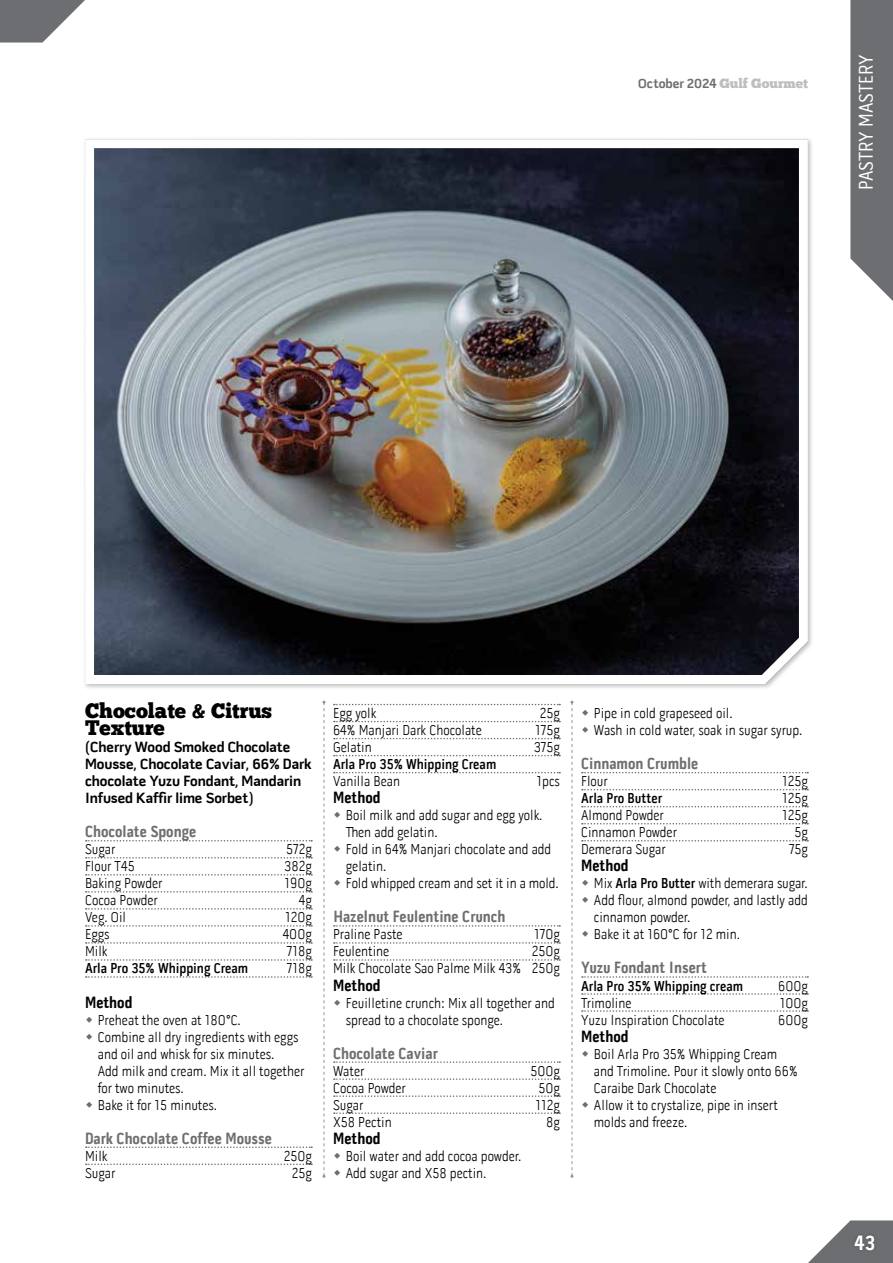
<style>
.page{position:relative;width:893px;height:1263px;background:#fff}
.page>*{position:absolute;margin:0;border:0;box-sizing:border-box;transform-origin:0 0}
.t1{font:21px/17.1px "Chunk Five";color:#000}
.t2{font:700 21px "Pill Gothic 300 mg";color:#fff}
.t3{font:19.95px "Pill Gothic 300 mg";color:#fff}
.t4{font:700 16.5px "Pill Gothic 300 mg";color:#6d6e71}
.t5{font:700 16.5px "Pill Gothic 300 mg";color:#000}
.t6{font:700 15px/17px "Pill Gothic 600 mg";letter-spacing:-.005em;color:#000}
.t7{font:300 14.55px/17px "Pill Gothic 300 mg";color:#000}
.t8{font:600 14.55px "Pill Gothic 300 mg";color:#000}
.t9{font:700 13.5px "Pill Gothic 600 mg";color:#6d6e71}
.s1{font-family:"Chunk Five";font-weight:400;color:#bcbec0}
.s2{font-weight:600}
</style>
<div class="page">
<svg style="left:322px;top:701px;width:3px;height:477px"></svg>
<svg style="left:570px;top:701px;width:3px;height:477px"></svg>
<svg style="left:86px;top:840px;width:226px;height:1px"></svg>
<svg style="left:86px;top:857px;width:226px;height:1px"></svg>
<svg style="left:86px;top:874px;width:226px;height:1px"></svg>
<svg style="left:86px;top:891px;width:226px;height:1px"></svg>
<svg style="left:86px;top:908px;width:226px;height:2px"></svg>
<svg style="left:86px;top:925px;width:226px;height:2px"></svg>
<svg style="left:86px;top:942px;width:226px;height:2px"></svg>
<svg style="left:86px;top:959px;width:226px;height:2px"></svg>
<svg style="left:86px;top:976px;width:226px;height:2px"></svg>
<svg style="left:86px;top:1146px;width:226px;height:2px"></svg>
<svg style="left:86px;top:1163px;width:226px;height:2px"></svg>
<svg style="left:334px;top:704px;width:226px;height:1px"></svg>
<svg style="left:334px;top:721px;width:226px;height:1px"></svg>
<svg style="left:334px;top:738px;width:226px;height:1px"></svg>
<svg style="left:334px;top:755px;width:226px;height:1px"></svg>
<svg style="left:334px;top:772px;width:226px;height:1px"></svg>
<svg style="left:334px;top:925px;width:226px;height:2px"></svg>
<svg style="left:334px;top:942px;width:226px;height:2px"></svg>
<svg style="left:334px;top:959px;width:226px;height:2px"></svg>
<svg style="left:334px;top:1061px;width:226px;height:2px"></svg>
<svg style="left:334px;top:1078px;width:226px;height:2px"></svg>
<svg style="left:334px;top:1095px;width:226px;height:2px"></svg>
<svg style="left:334px;top:1112px;width:226px;height:2px"></svg>
<svg style="left:582px;top:772px;width:226px;height:1px"></svg>
<svg style="left:582px;top:789px;width:226px;height:1px"></svg>
<svg style="left:582px;top:806px;width:226px;height:1px"></svg>
<svg style="left:582px;top:823px;width:226px;height:1px"></svg>
<svg style="left:582px;top:840px;width:226px;height:1px"></svg>
<svg style="left:582px;top:976px;width:226px;height:2px"></svg>
<svg style="left:582px;top:993px;width:226px;height:2px"></svg>
<svg style="left:582px;top:1010px;width:226px;height:2px"></svg>
<img style="left:84px;top:138px;width:728px;height:550px">
<svg style="left:850px;top:0;width:43px;height:301px"></svg>
<svg style="left:808px;top:1220px;width:85px;height:43px"></svg>
<div style="left:851px;top:1232px;width:27px;height:21px;background:#666769"></div>
<svg style="left:0;top:0;width:85px;height:43px"></svg>
<p class="t9" style="left:638px;top:75px;width:171px">October 2024 <span class="s1">Gulf Gourmet</span></p>
<h2 class="t3" style="left:854px;top:190px;width:137px;rotate:-90deg">PASTRY MASTERY</h2>
<h1 class="t1" style="left:85px;top:702px;width:189px">Chocolate &amp; Citrus<br>Texture</h1>
<p class="t6" style="left:85px;top:739px;width:228px">(Cherry Wood Smoked Chocolate<br>Mousse, Chocolate Caviar, 66% Dark chocolate Yuzu Fondant, Mandarin<br>Infused Kaffir lime Sorbet)</p>
<p class="t4" style="left:85px;top:821px;width:113px">Chocolate Sponge</p>
<p class="t7" style="left:85px;top:841px;width:32px">Sugar</p>
<p class="t7" style="left:286px;top:841px;width:27px">572g</p>
<p class="t7" style="left:85px;top:858px;width:51px">Flour T45</p>
<p class="t7" style="left:284px;top:858px;width:29px">382g</p>
<p class="t7" style="left:85px;top:875px;width:79px">Baking Powder</p>
<p class="t7" style="left:284px;top:875px;width:29px">190g</p>
<p class="t7" style="left:85px;top:892px;width:74px">Cocoa Powder</p>
<p class="t7" style="left:299px;top:892px;width:15px">4g</p>
<p class="t7" style="left:85px;top:909px;width:42px">Veg. Oil</p>
<p class="t7" style="left:285px;top:909px;width:28px">120g</p>
<p class="t7" style="left:85px;top:926px;width:26px">Eggs</p>
<p class="t7" style="left:283px;top:926px;width:31px">400g</p>
<p class="t7" style="left:85px;top:943px;width:24px">Milk</p>
<p class="t7" style="left:287px;top:943px;width:26px">718g</p>
<p class="t8" style="left:85px;top:960px;width:165px">Arla Pro 35% Whipping Cream</p>
<p class="t7" style="left:287px;top:960px;width:26px">718g</p>
<p class="t5" style="left:85px;top:992px;width:49px">Method</p>
<p class="t7" style="left:98px;top:1011px;width:208px">Preheat the oven at 180°C.<br>Combine all dry ingredients with eggs and oil and whisk for six minutes.<br>Add milk and cream. Mix it all together for two minutes.<br>Bake it for 15 minutes.</p>
<p class="t4" style="left:85px;top:1128px;width:188px">Dark Chocolate Coffee Mousse</p>
<p class="t7" style="left:85px;top:1147px;width:24px">Milk</p>
<p class="t7" style="left:284px;top:1147px;width:30px">250g</p>
<p class="t7" style="left:85px;top:1164px;width:32px">Sugar</p>
<p class="t7" style="left:292px;top:1164px;width:22px">25g</p>
<p class="t7" style="left:333px;top:705px;width:45px">Egg yolk</p>
<p class="t7" style="left:540px;top:705px;width:22px">25g</p>
<p class="t7" style="left:333px;top:722px;width:150px">64% Manjari Dark Chocolate</p>
<p class="t7" style="left:535px;top:722px;width:26px">175g</p>
<p class="t7" style="left:333px;top:739px;width:40px">Gelatin</p>
<p class="t7" style="left:534px;top:739px;width:28px">375g</p>
<p class="t8" style="left:333px;top:755px;width:165px">Arla Pro 35% Whipping Cream</p>
<p class="t7" style="left:333px;top:773px;width:68px">Vanilla Bean</p>
<p class="t7" style="left:537px;top:773px;width:25px">1pcs</p>
<p class="t5" style="left:333px;top:787px;width:49px">Method</p>
<p class="t7" style="left:346px;top:807px;width:214px">Boil milk and add sugar and egg yolk.<br>Then add gelatin.<br>Fold in 64% Manjari chocolate and add gelatin.<br>Fold whipped cream and set it in a mold.</p>
<p class="t4" style="left:333px;top:907px;width:174px">Hazelnut Feulentine Crunch</p>
<p class="t7" style="left:333px;top:926px;width:71px">Praline Paste</p>
<p class="t7" style="left:534px;top:926px;width:27px">170g</p>
<p class="t7" style="left:333px;top:943px;width:58px">Feulentine</p>
<p class="t7" style="left:333px;top:943px;width:228px;text-align:right">250g<br>Milk Chocolate Sao Palme Milk 43% 250g</p>
<p class="t5" style="left:333px;top:975px;width:49px">Method</p>
<p class="t7" style="left:346px;top:994px;width:210px">Feuilletine crunch: Mix all together and spread to a chocolate sponge.</p>
<p class="t4" style="left:333px;top:1043px;width:106px">Chocolate Caviar</p>
<p class="t7" style="left:333px;top:1062px;width:33px">Water</p>
<p class="t7" style="left:530px;top:1062px;width:31px">500g</p>
<p class="t7" style="left:333px;top:1079px;width:74px">Cocoa Powder</p>
<p class="t7" style="left:538px;top:1079px;width:23px">50g</p>
<p class="t7" style="left:333px;top:1096px;width:32px">Sugar</p>
<p class="t7" style="left:535px;top:1096px;width:26px">112g</p>
<p class="t7" style="left:333px;top:1113px;width:60px">X58 Pectin</p>
<p class="t7" style="left:546px;top:1113px;width:15px">8g</p>
<p class="t5" style="left:333px;top:1128px;width:49px">Method</p>
<p class="t7" style="left:346px;top:1147px;width:177px">Boil water and add cocoa powder.<br>Add sugar and X58 pectin.</p>
<p class="t7" style="left:594px;top:705px;width:210px">Pipe in cold grapeseed oil.<br>Wash in cold water, soak in sugar syrup.</p>
<p class="t4" style="left:581px;top:753px;width:119px">Cinnamon Crumble</p>
<p class="t7" style="left:581px;top:773px;width:28px">Flour</p>
<p class="t7" style="left:782px;top:773px;width:27px">125g</p>
<p class="t8" style="left:581px;top:789px;width:82px">Arla Pro Butter</p>
<p class="t7" style="left:782px;top:790px;width:27px">125g</p>
<p class="t7" style="left:581px;top:807px;width:84px">Almond Powder</p>
<p class="t7" style="left:782px;top:807px;width:27px">125g</p>
<p class="t7" style="left:581px;top:824px;width:97px">Cinnamon Powder</p>
<p class="t7" style="left:794px;top:824px;width:15px">5g</p>
<p class="t7" style="left:581px;top:841px;width:86px">Demerara Sugar</p>
<p class="t7" style="left:789px;top:841px;width:20px">75g</p>
<p class="t5" style="left:581px;top:855px;width:49px">Method</p>
<p class="t7" style="left:594px;top:875px;width:215px">Mix <span class="s2">Arla Pro Butter</span> with demerara sugar.<br>Add flour, almond powder, and lastly add cinnamon powder.<br>Bake it at 160°C for 12 min.</p>
<p class="t4" style="left:581px;top:958px;width:127px">Yuzu Fondant Insert</p>
<p class="t8" style="left:581px;top:977px;width:163px">Arla Pro 35% Whipping cream</p>
<p class="t7" style="left:778px;top:977px;width:31px">600g</p>
<p class="t7" style="left:581px;top:994px;width:52px">Trimoline</p>
<p class="t7" style="left:780px;top:994px;width:30px">100g</p>
<p class="t7" style="left:581px;top:1011px;width:145px">Yuzu Inspiration Chocolate</p>
<p class="t7" style="left:778px;top:1011px;width:31px">600g</p>
<p class="t5" style="left:581px;top:1026px;width:49px">Method</p>
<p class="t7" style="left:594px;top:1045px;width:205px">Boil Arla Pro 35% Whipping Cream and Trimoline. Pour it slowly onto 66%<br>Caraibe Dark Chocolate<br>Allow it to crystalize, pipe in insert molds and freeze.</p>
<h1 class="t2" style="left:854px;top:1229px;width:23px">43</h1>
</div>
